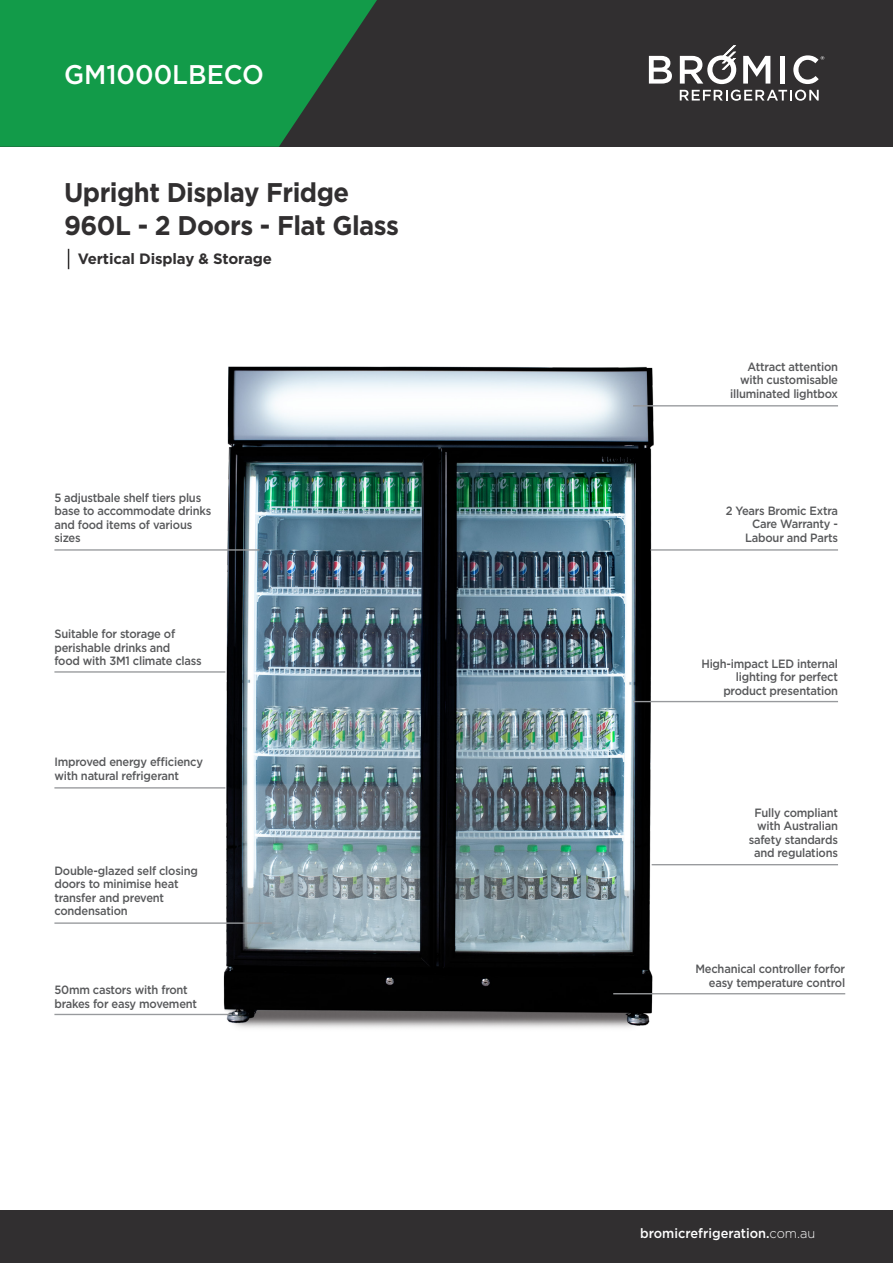
<style>
.page{position:relative;width:893px;height:1263px;background:#fff}
.page>*{position:absolute;margin:0;border:0;box-sizing:border-box;transform-origin:0 0}
.t1{font:700 27px "Gotham";letter-spacing:-.02em;color:#312f30;scale:.95 1}
.t2{font:500 27px "Gotham";color:#fff;scale:.95 1}
.t3{font:700 15px "Gotham";letter-spacing:-.01em;color:#312f30}
.t4{font:500 13.5px "Gotham";color:#fff;scale:.95 1}
.t5{font:500 12px/13.5px "Gotham";letter-spacing:-.02em;color:#57585a;scale:.93 1}
.s1{font-weight:300}
</style>
<div class="page">
<div style="left:0;top:0;width:893px;height:147px;background:#312f30"></div>
<svg style="left:0;top:0;width:377px;height:147px;background:#158e46"></svg>
<div style="left:0;top:1211px;width:893px;height:52px;background:#312f30"></div>
<img style="left:208px;top:366px;width:468px;height:662px">
<hr style="left:54px;top:549px;width:205px;height:2px;background:#989a9d">
<hr style="left:652px;top:864px;width:186px;height:1px;background:#989a9d">
<hr style="left:651px;top:549px;width:187px;height:2px;background:#989a9d">
<hr style="left:633px;top:405px;width:205px;height:1px;background:#989a9d">
<hr style="left:54px;top:787px;width:171px;height:1px;background:#989a9d">
<hr style="left:54px;top:671px;width:171px;height:2px;background:#989a9d">
<hr style="left:54px;top:922px;width:218px;height:2px;background:#989a9d">
<hr style="left:54px;top:1014px;width:178px;height:1px;background:#989a9d">
<hr style="left:633px;top:701px;width:205px;height:1px;background:#989a9d">
<hr style="left:613px;top:993px;width:232px;height:1px;background:#989a9d">
<svg style="left:68px;top:249px;width:1px;height:20px"></svg>
<svg style="left:649px;top:56px;width:23px;height:28px"></svg>
<svg style="left:743px;top:56px;width:27px;height:28px"></svg>
<div style="left:780px;top:56px;width:5px;height:28px;background:#fff"></div>
<svg style="left:793px;top:55px;width:31px;height:29px"></svg>
<svg style="left:680px;top:45px;width:56px;height:39px"></svg>
<svg style="left:680px;top:90px;width:139px;height:11px"></svg>
<p class="t2" style="left:64px;top:57px;width:212px">GM1000LBECO</p>
<p class="t1" style="left:64px;top:175px;width:302px">Upright Display Fridge</p>
<p class="t1" style="left:64px;top:208px;width:354px">960L - 2 Doors - Flat Glass</p>
<p class="t3" style="left:78px;top:249px;width:196px">Vertical Display &amp; Storage</p>
<p class="t5" style="left:54px;top:491px;width:170px">5 adjustbale shelf tiers plus base to accommodate drinks and food items of various sizes</p>
<p class="t5" style="left:54px;top:627px;width:160px">Suitable for storage of perishable drinks and<br>food with 3M1 climate class</p>
<p class="t5" style="left:54px;top:755px;width:161px">Improved energy efficiency with natural refrigerant</p>
<p class="t5" style="left:54px;top:864px;width:156px">Double-glazed self closing doors to minimise heat transfer and prevent condensation</p>
<p class="t5" style="left:54px;top:983px;width:155px">50mm castors with front brakes for easy movement</p>
<p class="t5" style="left:730px;top:359px;width:117px;text-align:right">Attract attention with customisable illuminated lightbox</p>
<p class="t5" style="left:726px;top:504px;width:122px;text-align:right">2 Years Bromic Extra<br>Care Warranty -<br>Labour and Parts</p>
<p class="t5" style="left:701px;top:657px;width:148px;text-align:right">High-impact LED internal lighting for perfect product presentation</p>
<p class="t5" style="left:749px;top:805px;width:98px;text-align:right">Fully compliant with Australian safety standards and regulations</p>
<p class="t5" style="left:695px;top:962px;width:163px;text-align:right">Mechanical controller forfor easy temperature control</p>
<p class="t4" style="left:640px;top:1224px;width:186px">bromicrefrigeration.<span class="s1">com.au</span></p>
</div>
